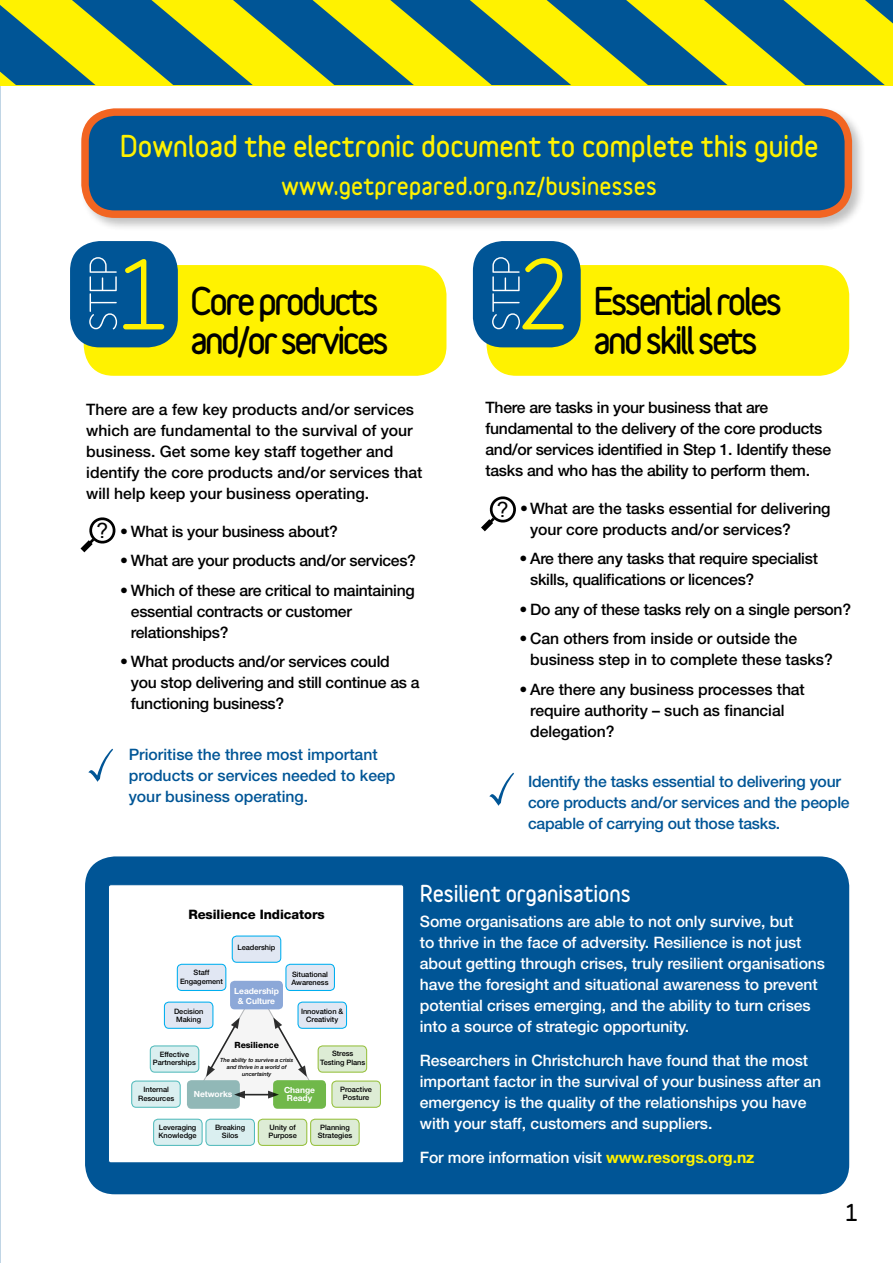
<style>
.page{position:relative;width:893px;height:1263px;background:#fff}
.page>*{position:absolute;margin:0;border:0;box-sizing:border-box;transform-origin:0 0}
.t1{font:700 90.3px "Variable";color:#fff200}
.t2{font:900 34.2px/39px "Variable";letter-spacing:-.075em;color:#000}
.t3{font:900 27px "Variable";color:#fff200}
.t4{font:900 22.5px "Variable";letter-spacing:.015em;color:#fff200}
.t5{font:900 21px "Variable";letter-spacing:-.005em;color:#fff}
.t6{font:21px "Arial";color:#000}
.t7{font:900 21px "Variable";color:#000}
.t8{font:500 15.75px/21px "Helvetica Neue";letter-spacing:-.02em;color:#000}
.t9{font:500 15.75px/21px "Helvetica Neue";letter-spacing:-.005em;color:#fff}
.t10{font:500 15.75px/21px "Helvetica Neue";letter-spacing:-.015em;color:#005596}
.t11{font:500 15.75px/21px "Helvetica Neue";color:#000}
.t12{font:800 13.05px "Helvetica Neue";letter-spacing:-.005em;color:#000}
.t13{font:800 8.55px "Helvetica Neue";letter-spacing:-.005em;color:#000}
.t14{font:700 8.4px/10.4px "Helvetica Neue";letter-spacing:-.005em;color:#fff;text-align:center}
.t15{font:500 7.35px/8.2px "Helvetica Neue";letter-spacing:-.005em;color:#000;text-align:center}
.t16{font:italic 500 5.7px/6.6px "Helvetica Neue";letter-spacing:-.005em;color:#000;text-align:center}
.s1{font-weight:700;color:#fff200}
</style>
<div class="page">
<svg style="left:0;top:0;width:893px;height:85px;background:#80a34a"></svg>
<svg style="left:80px;top:517px;width:36px;height:36px"></svg>
<svg style="left:481px;top:496px;width:35px;height:36px"></svg>
<div style="left:85px;top:856px;width:764px;height:338px;background:#005596;border-radius:30px"></div>
<div style="left:84px;top:265px;width:362px;height:111px;background:#fff200;border-radius:30px"></div>
<div style="left:487px;top:265px;width:362px;height:111px;background:#fff200;border-radius:30px"></div>
<div style="left:70px;top:241px;width:108px;height:106px;background:#005596;border-radius:30px"></div>
<div style="left:473px;top:241px;width:108px;height:106px;background:#005596;border-radius:30px"></div>
<svg style="left:89px;top:257px;width:28px;height:72px"></svg>
<svg style="left:492px;top:257px;width:28px;height:72px"></svg>
<div style="left:79px;top:106px;width:787px;height:126px;background:#000;opacity:.25"></div>
<div style="left:85px;top:112px;width:763px;height:102px;background:#005596;border-radius:30px"></div>
<div style="left:81px;top:108px;width:771px;height:110px;border:8px solid #f26522;border-radius:30px"></div>
<div style="left:108px;top:885px;width:296px;height:278px;background:#fff;border-radius:2px"></div>
<div style="left:108px;top:884px;width:296px;height:279px;border:1px solid #005596;border-radius:2px"></div>
<div style="left:150px;top:1046px;width:49px;height:26px;background:#daeff0;border-radius:5px"></div>
<div style="left:150px;top:1045px;width:49px;height:28px;border:1px solid #53bbbc;border-radius:5px"></div>
<div style="left:318px;top:1046px;width:49px;height:26px;background:#ddecd5;border-radius:5px"></div>
<div style="left:318px;top:1045px;width:49px;height:28px;border:1px solid #96c03d;border-radius:5px"></div>
<div style="left:332px;top:1081px;width:48px;height:26px;background:#ddecd5;border-radius:5px"></div>
<div style="left:331px;top:1080px;width:50px;height:28px;border:1px solid #96c03d;border-radius:5px"></div>
<div style="left:132px;top:1081px;width:48px;height:26px;background:#daeff0;border-radius:5px"></div>
<div style="left:131px;top:1080px;width:50px;height:28px;border:1px solid #53bbbc;border-radius:5px"></div>
<div style="left:154px;top:1119px;width:48px;height:26px;background:#daeff0;border-radius:5px"></div>
<div style="left:153px;top:1119px;width:50px;height:27px;border:1px solid #53bbbc;border-radius:5px"></div>
<div style="left:206px;top:1119px;width:48px;height:26px;background:#daeff0;border-radius:5px"></div>
<div style="left:205px;top:1119px;width:50px;height:27px;border:1px solid #53bbbc;border-radius:5px"></div>
<div style="left:258px;top:1119px;width:49px;height:26px;background:#ddecd5;border-radius:5px"></div>
<div style="left:258px;top:1119px;width:49px;height:27px;border:1px solid #96c03d;border-radius:5px"></div>
<div style="left:311px;top:1119px;width:48px;height:26px;background:#ddecd5;border-radius:5px"></div>
<div style="left:310px;top:1119px;width:50px;height:27px;border:1px solid #96c03d;border-radius:5px"></div>
<div style="left:230px;top:981px;width:53px;height:28px;background:#8ca8d8;border-radius:5px"></div>
<div style="left:187px;top:1080px;width:53px;height:29px;background:#91b8b7;border-radius:5px"></div>
<div style="left:273px;top:1080px;width:53px;height:29px;background:#70b84a;border-radius:5px"></div>
<div style="left:232px;top:936px;width:49px;height:26px;background:#e1e7f3;border-radius:5px"></div>
<div style="left:232px;top:935px;width:49px;height:28px;border:1px solid #00aeef;border-radius:5px"></div>
<div style="left:177px;top:964px;width:49px;height:26px;background:#e1e7f3;border-radius:5px"></div>
<div style="left:177px;top:964px;width:49px;height:27px;border:1px solid #00aeef;border-radius:5px"></div>
<div style="left:286px;top:964px;width:48px;height:26px;background:#e1e7f3;border-radius:5px"></div>
<div style="left:285px;top:964px;width:50px;height:27px;border:1px solid #00aeef;border-radius:5px"></div>
<div style="left:164px;top:1002px;width:49px;height:26px;background:#e1e7f3;border-radius:5px"></div>
<div style="left:164px;top:1001px;width:49px;height:28px;border:1px solid #00aeef;border-radius:5px"></div>
<div style="left:298px;top:1002px;width:49px;height:26px;background:#e1e7f3;border-radius:5px"></div>
<div style="left:297px;top:1001px;width:50px;height:28px;border:1px solid #00aeef;border-radius:5px"></div>
<svg style="left:194px;top:986px;width:125px;height:112px"></svg>
<h3 class="t3" style="left:120px;top:128px;width:700px">Download the electronic document to complete this guide</h3>
<h3 class="t4" style="left:282px;top:171px;width:377px">www.getprepared.org.nz/businesses</h3>
<h1 class="t1" style="left:115px;top:240px;width:53px">1</h1>
<h2 class="t2" style="left:191px;top:281px;width:200px">Core products and/or services</h2>
<p class="t11" style="left:86px;top:399px;width:338px">There are a few key products and/or services which are fundamental to the survival of your business. Get some key staff together and identify the core products and/or services that will help keep your business operating.</p>
<p class="t8" style="left:120px;top:521px;width:219px">• What is your business about?</p>
<p class="t8" style="left:120px;top:550px;width:297px">• What are your products and/or services?</p>
<p class="t8" style="left:131px;top:580px;width:285px;text-indent:-11px">• Which of these are critical to maintaining essential contracts or customer relationships?</p>
<p class="t8" style="left:131px;top:651px;width:290px;text-indent:-11px">• What products and/or services could you stop delivering and still continue as a functioning business?</p>
<p class="t10" style="left:129px;top:744px;width:268px">Prioritise the three most important products or services needed to keep your business operating.</p>
<h3 class="t6" style="left:96px;top:517px;width:13px">?</h3>
<h1 class="t1" style="left:518px;top:240px;width:53px">2</h1>
<h2 class="t2" style="left:593px;top:281px;width:190px">Essential roles and skill sets</h2>
<p class="t8" style="left:485px;top:396px;width:347px">There are tasks in your business that are fundamental to the delivery of the core products and/or services identified in Step 1. Identify these tasks and who has the ability to perform them.</p>
<p class="t8" style="left:530px;top:497px;width:302px;text-indent:-10px">•What are the tasks essential for delivering your core products and/or services?</p>
<p class="t8" style="left:530px;top:548px;width:289px;text-indent:-11px">• Are there any tasks that require specialist skills, qualifications or licences?</p>
<p class="t8" style="left:519px;top:598px;width:333px">• Do any of these tasks rely on a single person?</p>
<p class="t8" style="left:530px;top:628px;width:304px;text-indent:-11px">• Can others from inside or outside the business step in to complete these tasks?</p>
<p class="t8" style="left:530px;top:678px;width:276px;text-indent:-11px">• Are there any business processes that require authority – such as financial delegation?</p>
<p class="t10" style="left:528px;top:771px;width:323px">Identify the tasks essential to delivering your core products and/or services and the people capable of carrying out those tasks.</p>
<h3 class="t6" style="left:497px;top:496px;width:13px">?</h3>
<p class="t12" style="left:188px;top:907px;width:138px">Resilience Indicators</p>
<p class="t15" style="left:238px;top:943px;width:39px">Leadership</p>
<p class="t15" style="left:292px;top:970px;width:39px;text-align:left">Situational<br>Awareness</p>
<p class="t15" style="left:301px;top:1007px;width:44px">Innovation &amp;<br>Creativity</p>
<p class="t15" style="left:180px;top:969px;width:44px">Staff<br>Engagement</p>
<p class="t15" style="left:174px;top:1007px;width:31px">Decision<br>Making</p>
<p class="t15" style="left:153px;top:1050px;width:44px">Effective<br>Partnerships</p>
<p class="t15" style="left:138px;top:1086px;width:38px">Internal<br>Resources</p>
<p class="t15" style="left:159px;top:1123px;width:40px;text-align:left">Leveraging<br>Knowledge</p>
<p class="t15" style="left:215px;top:1123px;width:32px">Breaking<br>Silos</p>
<p class="t15" style="left:268px;top:1123px;width:30px;text-align:left">Unity of<br>Purpose</p>
<p class="t15" style="left:318px;top:1123px;width:36px">Planning<br>Strategies</p>
<p class="t14" style="left:234px;top:985px;width:46px">Leadership &amp; Culture</p>
<p class="t13" style="left:235px;top:1039px;width:46px">Resilience</p>
<p class="t16" style="left:220px;top:1057px;width:75px">The ability to survive a crisis and thrive in a world of uncertainty</p>
<p class="t15" style="left:320px;top:1049px;width:47px">Stress<br>Testing Plans</p>
<p class="t14" style="left:284px;top:1085px;width:33px;line-height:8.2px">Change<br>Ready</p>
<p class="t15" style="left:340px;top:1085px;width:33px">Proactive<br>Posture</p>
<p class="t14" style="left:194px;top:1088px;width:40px">Networks</p>
<h3 class="t5" style="left:420px;top:879px;width:212px">Resilient organisations</h3>
<p class="t9" style="left:420px;top:911px;width:407px">Some organisations are able to not only survive, but<br>to thrive in the face of adversity. Resilience is not just about getting through crises, truly resilient organisations have the foresight and situational awareness to prevent potential crises emerging, and the ability to turn crises into a source of strategic opportunity.</p>
<p class="t9" style="left:420px;top:1049px;width:403px">Researchers in Christchurch have found that the most important factor in the survival of your business after an emergency is the quality of the relationships you have with your staff, customers and suppliers.</p>
<p class="t9" style="left:420px;top:1146px;width:336px">For more information visit <span class="s1">www.resorgs.org.nz</span></p>
<h3 class="t7" style="left:845px;top:1198px;width:14px">1</h3>
</div>
